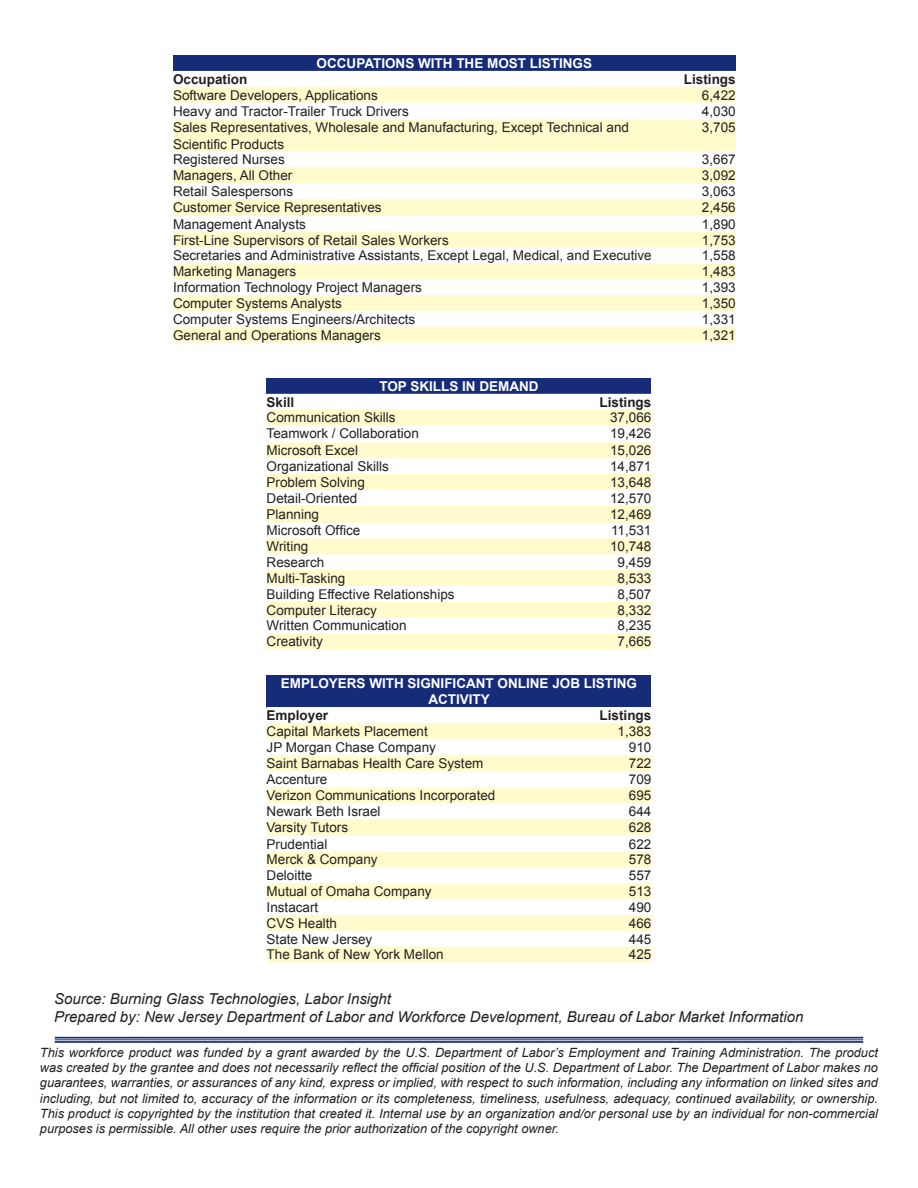
<style>
.page{position:relative;width:918px;height:1188px;background:#fff}
.page>*{position:absolute;margin:0;border:0;box-sizing:border-box;transform-origin:0 0}
.t1{font:italic 15px "Arial";color:#231f20}
.t2{font:13.5px/16.2px "Arial";color:#231f20}
.t3{font:700 13.5px/16.2px "Arial";color:#fff;text-align:center}
.t4{font:700 13.5px "Arial";color:#231f20}
.t5{font:italic 12.75px/15.3px "Arial";color:#231f20;text-align:justify}
</style>
<div class="page">
<div style="left:267px;top:378px;width:384px;height:16px;background:#162c79"></div>
<svg style="left:267px;top:409px;width:384px;height:1px"></svg>
<svg style="left:267px;top:410px;width:384px;height:239px;fill:#fffbce"></svg>
<div style="left:267px;top:675px;width:384px;height:32px;background:#162c79"></div>
<svg style="left:267px;top:723px;width:384px;height:239px;fill:#fffbcc"></svg>
<hr style="left:55px;top:1037px;width:808px;height:2px;background:#162c79">
<hr style="left:55px;top:1039px;width:808px;height:1px;background:#162c79">
<hr style="left:55px;top:1041px;width:808px;height:2px;background:#162c79">
<div style="left:173px;top:55px;width:563px;height:16px;background:#162c79"></div>
<svg style="left:173px;top:87px;width:563px;height:256px;fill:#fffbcc"></svg>
<p class="t3" style="left:317px;top:55px;width:277px">OCCUPATIONS WITH THE MOST LISTINGS</p>
<p class="t4" style="left:173px;top:70px;width:76px">Occupation</p>
<p class="t4" style="left:684px;top:70px;width:53px">Listings</p>
<p class="t2" style="left:173px;top:87px;width:206px">Software Developers, Applications</p>
<p class="t2" style="left:702px;top:87px;width:35px">6,422</p>
<p class="t2" style="left:173px;top:104px;width:237px">Heavy and Tractor-Trailer Truck Drivers</p>
<p class="t2" style="left:702px;top:104px;width:35px">4,030</p>
<p class="t2" style="left:173px;top:120px;width:457px">Sales Representatives, Wholesale and Manufacturing, Except Technical and<br>Scientific Products</p>
<p class="t2" style="left:702px;top:120px;width:35px">3,705</p>
<p class="t2" style="left:173px;top:152px;width:113px">Registered Nurses</p>
<p class="t2" style="left:702px;top:152px;width:35px">3,667</p>
<p class="t2" style="left:173px;top:167px;width:121px">Managers, All Other</p>
<p class="t2" style="left:702px;top:167px;width:35px">3,092</p>
<p class="t2" style="left:173px;top:183px;width:122px">Retail Salespersons</p>
<p class="t2" style="left:702px;top:183px;width:35px">3,063</p>
<p class="t2" style="left:173px;top:199px;width:210px">Customer Service Representatives</p>
<p class="t2" style="left:702px;top:199px;width:35px">2,456</p>
<p class="t2" style="left:173px;top:216px;width:134px">Management Analysts</p>
<p class="t2" style="left:702px;top:216px;width:35px">1,890</p>
<p class="t2" style="left:173px;top:232px;width:277px">First-Line Supervisors of Retail Sales Workers</p>
<p class="t2" style="left:702px;top:232px;width:35px">1,753</p>
<p class="t2" style="left:173px;top:248px;width:480px">Secretaries and Administrative Assistants, Except Legal, Medical, and Executive</p>
<p class="t2" style="left:702px;top:248px;width:35px">1,558</p>
<p class="t2" style="left:173px;top:264px;width:125px">Marketing Managers</p>
<p class="t2" style="left:702px;top:264px;width:35px">1,483</p>
<p class="t2" style="left:173px;top:279px;width:250px">Information Technology Project Managers</p>
<p class="t2" style="left:702px;top:279px;width:35px">1,393</p>
<p class="t2" style="left:173px;top:295px;width:170px">Computer Systems Analysts</p>
<p class="t2" style="left:702px;top:295px;width:35px">1,350</p>
<p class="t2" style="left:173px;top:311px;width:244px">Computer Systems Engineers/Architects</p>
<p class="t2" style="left:702px;top:311px;width:35px">1,331</p>
<p class="t2" style="left:173px;top:327px;width:209px">General and Operations Managers</p>
<p class="t2" style="left:702px;top:327px;width:35px">1,321</p>
<p class="t3" style="left:379px;top:378px;width:161px">TOP SKILLS IN DEMAND</p>
<p class="t4" style="left:267px;top:393px;width:29px">Skill</p>
<p class="t4" style="left:600px;top:393px;width:53px">Listings</p>
<p class="t2" style="left:267px;top:410px;width:131px">Communication Skills</p>
<p class="t2" style="left:610px;top:410px;width:43px">37,066</p>
<p class="t2" style="left:267px;top:426px;width:154px">Teamwork / Collaboration</p>
<p class="t2" style="left:610px;top:426px;width:43px">19,426</p>
<p class="t2" style="left:267px;top:443px;width:93px">Microsoft Excel</p>
<p class="t2" style="left:610px;top:443px;width:43px">15,026</p>
<p class="t2" style="left:267px;top:458px;width:124px">Organizational Skills</p>
<p class="t2" style="left:610px;top:458px;width:43px">14,871</p>
<p class="t2" style="left:267px;top:474px;width:100px">Problem Solving</p>
<p class="t2" style="left:610px;top:474px;width:43px">13,648</p>
<p class="t2" style="left:267px;top:490px;width:92px">Detail-Oriented</p>
<p class="t2" style="left:610px;top:490px;width:43px">12,570</p>
<p class="t2" style="left:267px;top:506px;width:54px">Planning</p>
<p class="t2" style="left:610px;top:506px;width:43px">12,469</p>
<p class="t2" style="left:267px;top:523px;width:95px">Microsoft Office</p>
<p class="t2" style="left:611px;top:523px;width:42px">11,531</p>
<p class="t2" style="left:267px;top:539px;width:43px">Writing</p>
<p class="t2" style="left:610px;top:539px;width:43px">10,748</p>
<p class="t2" style="left:267px;top:554px;width:59px">Research</p>
<p class="t2" style="left:618px;top:554px;width:35px">9,459</p>
<p class="t2" style="left:267px;top:570px;width:80px">Multi-Tasking</p>
<p class="t2" style="left:618px;top:570px;width:35px">8,533</p>
<p class="t2" style="left:267px;top:586px;width:190px">Building Effective Relationships</p>
<p class="t2" style="left:618px;top:586px;width:35px">8,507</p>
<p class="t2" style="left:267px;top:602px;width:112px">Computer Literacy</p>
<p class="t2" style="left:618px;top:602px;width:35px">8,332</p>
<p class="t2" style="left:267px;top:618px;width:142px">Written Communication</p>
<p class="t2" style="left:618px;top:618px;width:35px">8,235</p>
<p class="t2" style="left:267px;top:634px;width:58px">Creativity</p>
<p class="t2" style="left:618px;top:634px;width:35px">7,665</p>
<p class="t3" style="left:281px;top:675px;width:358px">EMPLOYERS WITH SIGNIFICANT ONLINE JOB LISTING<br>ACTIVITY</p>
<p class="t4" style="left:267px;top:706px;width:63px">Employer</p>
<p class="t4" style="left:600px;top:706px;width:53px">Listings</p>
<p class="t2" style="left:267px;top:723px;width:163px">Capital Markets Placement</p>
<p class="t2" style="left:618px;top:723px;width:35px">1,383</p>
<p class="t2" style="left:267px;top:739px;width:171px">JP Morgan Chase Company</p>
<p class="t2" style="left:629px;top:739px;width:24px">910</p>
<p class="t2" style="left:267px;top:756px;width:218px">Saint Barnabas Health Care System</p>
<p class="t2" style="left:629px;top:756px;width:24px">722</p>
<p class="t2" style="left:267px;top:772px;width:62px">Accenture</p>
<p class="t2" style="left:629px;top:772px;width:24px">709</p>
<p class="t2" style="left:267px;top:787px;width:230px">Verizon Communications Incorporated</p>
<p class="t2" style="left:629px;top:787px;width:24px">695</p>
<p class="t2" style="left:267px;top:803px;width:116px">Newark Beth Israel</p>
<p class="t2" style="left:629px;top:803px;width:24px">644</p>
<p class="t2" style="left:267px;top:819px;width:83px">Varsity Tutors</p>
<p class="t2" style="left:629px;top:819px;width:24px">628</p>
<p class="t2" style="left:267px;top:836px;width:62px">Prudential</p>
<p class="t2" style="left:629px;top:836px;width:24px">622</p>
<p class="t2" style="left:267px;top:852px;width:113px">Merck &amp; Company</p>
<p class="t2" style="left:629px;top:852px;width:24px">578</p>
<p class="t2" style="left:267px;top:868px;width:47px">Deloitte</p>
<p class="t2" style="left:629px;top:868px;width:24px">557</p>
<p class="t2" style="left:267px;top:883px;width:167px">Mutual of Omaha Company</p>
<p class="t2" style="left:629px;top:883px;width:24px">513</p>
<p class="t2" style="left:267px;top:899px;width:53px">Instacart</p>
<p class="t2" style="left:629px;top:899px;width:24px">490</p>
<p class="t2" style="left:267px;top:915px;width:72px">CVS Health</p>
<p class="t2" style="left:629px;top:915px;width:24px">466</p>
<p class="t2" style="left:267px;top:931px;width:107px">State New Jersey</p>
<p class="t2" style="left:629px;top:931px;width:24px">445</p>
<p class="t2" style="left:267px;top:947px;width:179px">The Bank of New York Mellon</p>
<p class="t2" style="left:629px;top:947px;width:24px">425</p>
<p class="t1" style="left:54px;top:989px;width:339px">Source: Burning Glass Technologies, Labor Insight</p>
<p class="t1" style="left:54px;top:1007px;width:751px">Prepared by: New Jersey Department of Labor and Workforce Development, Bureau of Labor Market Information</p>
<p class="t5" style="left:40px;top:1045px;width:840px">This workforce product was funded by a grant awarded by the U.S. Department of Labor’s Employment and Training Administration. The product was created by the grantee and does not necessarily reflect the official position of the U.S. Department of Labor. The Department of Labor makes no guarantees, warranties, or assurances of any kind, express or implied, with respect to such information, including any information on linked sites and including, but not limited to, accuracy of the information or its completeness, timeliness, usefulness, adequacy, continued availability, or ownership.<br>This product is copyrighted by the institution that created it. Internal use by an organization and/or personal use by an individual for non-commercial purposes is permissible. All other uses require the prior authorization of the copyright owner.</p>
</div>
